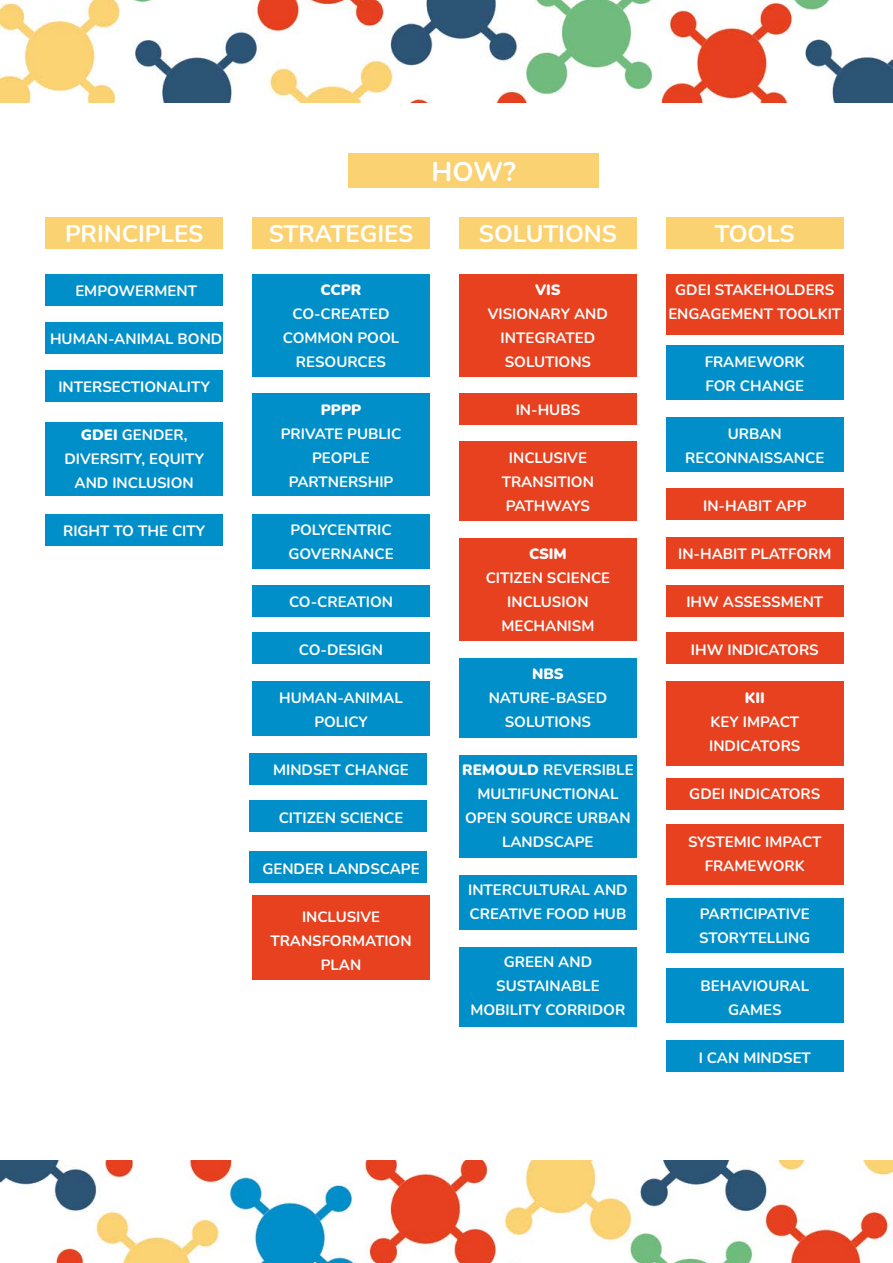
<style>
.page{position:relative;width:893px;height:1263px;background:#fff}
.page>*{position:absolute;margin:0;border:0;box-sizing:border-box;transform-origin:0 0}
.blu_scuro{font:700 27px "Nunito";color:#fff}
.blu_scuro-2{font:700 24px "Nunito";color:#fff}
.azzurro{font:700 15px/24px "Nunito";color:#fff;text-align:center}
.red{font:700 15px/24px "Nunito";color:#fff;text-align:center}
.azzurro-2{font:900 15px "Nunito";color:#fff}
.red-2{font:900 15px "Nunito";color:#fff}
.red-3{font:700 15px "Nunito";letter-spacing:-.06em;color:#fff}
.s1{font-weight:900}
</style>
<div class="page">
<div style="left:45px;top:218px;width:178px;height:31px;background:#fbd272"></div>
<div style="left:252px;top:218px;width:178px;height:31px;background:#fbd272"></div>
<div style="left:459px;top:218px;width:178px;height:31px;background:#fbd272"></div>
<div style="left:666px;top:218px;width:178px;height:31px;background:#fbd272"></div>
<div style="left:45px;top:274px;width:178px;height:32px;background:#008fc9"></div>
<div style="left:252px;top:514px;width:178px;height:55px;background:#008fc9"></div>
<div style="left:252px;top:585px;width:178px;height:31px;background:#008fc9"></div>
<div style="left:459px;top:393px;width:178px;height:31px;background:#e74120"></div>
<div style="left:666px;top:489px;width:178px;height:31px;background:#e74120"></div>
<div style="left:666px;top:537px;width:178px;height:32px;background:#e74120"></div>
<div style="left:666px;top:633px;width:178px;height:31px;background:#e74120"></div>
<div style="left:666px;top:585px;width:178px;height:31px;background:#e74120"></div>
<div style="left:666px;top:778px;width:178px;height:31px;background:#e74120"></div>
<div style="left:459px;top:442px;width:178px;height:79px;background:#e74120"></div>
<div style="left:252px;top:681px;width:178px;height:55px;background:#008fc9"></div>
<div style="left:459px;top:875px;width:178px;height:55px;background:#008fc9"></div>
<div style="left:666px;top:968px;width:178px;height:54px;background:#008fc9"></div>
<div style="left:666px;top:898px;width:178px;height:54px;background:#008fc9"></div>
<div style="left:666px;top:417px;width:178px;height:55px;background:#008fc9"></div>
<div style="left:666px;top:345px;width:178px;height:55px;background:#008fc9"></div>
<div style="left:252px;top:633px;width:178px;height:31px;background:#008fc9"></div>
<div style="left:249px;top:754px;width:178px;height:31px;background:#008fc9"></div>
<div style="left:249px;top:800px;width:178px;height:32px;background:#008fc9"></div>
<div style="left:249px;top:851px;width:178px;height:31px;background:#008fc9"></div>
<div style="left:666px;top:1040px;width:178px;height:31px;background:#008fc9"></div>
<div style="left:252px;top:895px;width:178px;height:85px;background:#e74120"></div>
<div style="left:666px;top:681px;width:178px;height:84px;background:#e74120"></div>
<div style="left:666px;top:824px;width:178px;height:60px;background:#e74120"></div>
<div style="left:666px;top:274px;width:178px;height:61px;background:#e74120"></div>
<div style="left:252px;top:274px;width:178px;height:102px;background:#008fc9"></div>
<div style="left:459px;top:274px;width:178px;height:102px;background:#e74120"></div>
<div style="left:459px;top:538px;width:178px;height:102px;background:#e74120"></div>
<div style="left:252px;top:394px;width:178px;height:102px;background:#008fc9"></div>
<div style="left:459px;top:755px;width:178px;height:102px;background:#008fc9"></div>
<div style="left:45px;top:322px;width:178px;height:32px;background:#008fc9"></div>
<div style="left:45px;top:371px;width:178px;height:31px;background:#008fc9"></div>
<div style="left:45px;top:514px;width:178px;height:31px;background:#008fc9"></div>
<div style="left:45px;top:422px;width:178px;height:74px;background:#008fc9"></div>
<div style="left:459px;top:658px;width:178px;height:80px;background:#008fc9"></div>
<div style="left:459px;top:947px;width:178px;height:80px;background:#008fc9"></div>
<img style="left:0;top:1161px;width:892px;height:102px">
<img style="left:1px;top:0;width:892px;height:102px">
<div style="left:349px;top:153px;width:250px;height:35px;background:#fbd272"></div>
<p class="blu_scuro" style="left:431px;top:152px;width:86px">HOW?</p>
<p class="blu_scuro-2" style="left:65px;top:217px;width:140px">PRINCIPLES</p>
<p class="blu_scuro-2" style="left:269px;top:217px;width:146px">STRATEGIES</p>
<p class="blu_scuro-2" style="left:479px;top:217px;width:140px">SOLUTIONS</p>
<p class="blu_scuro-2" style="left:715px;top:217px;width:81px">TOOLS</p>
<p class="azzurro" style="left:75px;top:278px;width:123px">EMPOWERMENT</p>
<p class="azzurro" style="left:50px;top:326px;width:174px">HUMAN-ANIMAL BOND</p>
<p class="azzurro" style="left:58px;top:374px;width:153px">INTERSECTIONALITY</p>
<p class="azzurro" style="left:81px;top:422px;width:108px"><span class="s1">GDEI</span> GENDER,</p>
<p class="azzurro" style="left:64px;top:446px;width:141px">DIVERSITY, EQUITY</p>
<p class="azzurro" style="left:75px;top:470px;width:121px">AND INCLUSION</p>
<p class="azzurro" style="left:63px;top:518px;width:144px">RIGHT TO THE CITY</p>
<p class="azzurro-2" style="left:321px;top:279px;width:43px">CCPR</p>
<p class="azzurro" style="left:292px;top:301px;width:99px">CO-CREATED</p>
<p class="azzurro" style="left:283px;top:325px;width:118px">COMMON POOL</p>
<p class="azzurro" style="left:296px;top:349px;width:92px">RESOURCES</p>
<p class="azzurro-2" style="left:321px;top:399px;width:42px">PPPP</p>
<p class="azzurro" style="left:281px;top:421px;width:122px">PRIVATE PUBLIC</p>
<p class="azzurro" style="left:312px;top:445px;width:59px">PEOPLE</p>
<p class="azzurro" style="left:289px;top:469px;width:106px">PARTNERSHIP</p>
<p class="azzurro" style="left:290px;top:517px;width:103px">POLYCENTRIC</p>
<p class="azzurro" style="left:288px;top:541px;width:107px">GOVERNANCE</p>
<p class="azzurro" style="left:289px;top:589px;width:105px">CO-CREATION</p>
<p class="azzurro" style="left:299px;top:637px;width:86px">CO-DESIGN</p>
<p class="azzurro" style="left:279px;top:685px;width:125px">HUMAN-ANIMAL</p>
<p class="azzurro" style="left:314px;top:709px;width:55px">POLICY</p>
<p class="azzurro" style="left:273px;top:757px;width:137px">MINDSET CHANGE</p>
<p class="azzurro" style="left:279px;top:805px;width:126px">CITIZEN SCIENCE</p>
<p class="azzurro" style="left:262px;top:856px;width:159px">GENDER LANDSCAPE</p>
<p class="red" style="left:302px;top:904px;width:80px">INCLUSIVE</p>
<p class="red" style="left:270px;top:928px;width:143px">TRANSFORMATION</p>
<p class="red" style="left:321px;top:952px;width:42px">PLAN</p>
<p class="red-2" style="left:535px;top:279px;width:27px">VIS</p>
<p class="red" style="left:488px;top:301px;width:122px">VISIONARY AND</p>
<p class="red" style="left:501px;top:325px;width:96px">INTEGRATED</p>
<p class="red" style="left:505px;top:349px;width:88px">SOLUTIONS</p>
<p class="red" style="left:516px;top:397px;width:66px">IN-HUBS</p>
<p class="red" style="left:509px;top:445px;width:80px">INCLUSIVE</p>
<p class="red" style="left:502px;top:469px;width:94px">TRANSITION</p>
<p class="red-3" style="left:506px;top:495px;width:85px">PATHWAYS</p>
<p class="red-2" style="left:529px;top:543px;width:39px">CSIM</p>
<p class="red" style="left:486px;top:565px;width:126px">CITIZEN SCIENCE</p>
<p class="red" style="left:507px;top:589px;width:83px">INCLUSION</p>
<p class="red" style="left:501px;top:613px;width:94px">MECHANISM</p>
<p class="azzurro-2" style="left:532px;top:663px;width:33px">NBS</p>
<p class="azzurro" style="left:489px;top:685px;width:120px">NATURE-BASED</p>
<p class="azzurro" style="left:505px;top:709px;width:88px">SOLUTIONS</p>
<p class="azzurro" style="left:462px;top:757px;width:173px"><span class="s1">REMOULD</span> REVERSIBLE<br>MULTIFUNCTIONAL</p>
<p class="azzurro" style="left:465px;top:805px;width:167px">OPEN SOURCE URBAN<br>LANDSCAPE</p>
<p class="azzurro" style="left:468px;top:877px;width:161px;text-align:left">INTERCULTURAL AND<br>CREATIVE FOOD HUB</p>
<p class="azzurro" style="left:504px;top:949px;width:90px">GREEN AND</p>
<p class="azzurro" style="left:496px;top:973px;width:105px">SUSTAINABLE</p>
<p class="azzurro" style="left:470px;top:997px;width:156px">MOBILITY CORRIDOR</p>
<p class="red" style="left:668px;top:277px;width:174px">GDEI STAKEHOLDERS<br>ENGAGEMENT TOOLKIT</p>
<p class="azzurro" style="left:705px;top:349px;width:102px">FRAMEWORK</p>
<p class="azzurro" style="left:705px;top:373px;width:100px">FOR CHANGE</p>
<p class="azzurro" style="left:728px;top:421px;width:55px">URBAN</p>
<p class="azzurro" style="left:685px;top:445px;width:141px">RECONNAISSANCE</p>
<p class="red" style="left:703px;top:493px;width:105px">IN-HABIT APP</p>
<p class="red" style="left:678px;top:541px;width:155px">IN-HABIT PLATFORM</p>
<p class="red" style="left:686px;top:589px;width:138px">IHW ASSESSMENT</p>
<p class="red" style="left:691px;top:637px;width:129px">IHW INDICATORS</p>
<p class="red-2" style="left:745px;top:687px;width:22px">KII</p>
<p class="red" style="left:711px;top:709px;width:90px">KEY IMPACT</p>
<p class="red" style="left:709px;top:733px;width:93px">INDICATORS</p>
<p class="red" style="left:689px;top:781px;width:132px">GDEI INDICATORS</p>
<p class="red" style="left:688px;top:829px;width:135px">SYSTEMIC IMPACT</p>
<p class="red" style="left:705px;top:853px;width:102px">FRAMEWORK</p>
<p class="azzurro" style="left:699px;top:901px;width:113px;text-align:left">PARTICIPATIVE<br>STORYTELLING</p>
<p class="azzurro" style="left:700px;top:973px;width:110px">BEHAVIOURAL</p>
<p class="azzurro" style="left:728px;top:997px;width:55px">GAMES</p>
<p class="azzurro" style="left:699px;top:1045px;width:114px">I CAN MINDSET</p>
</div>
